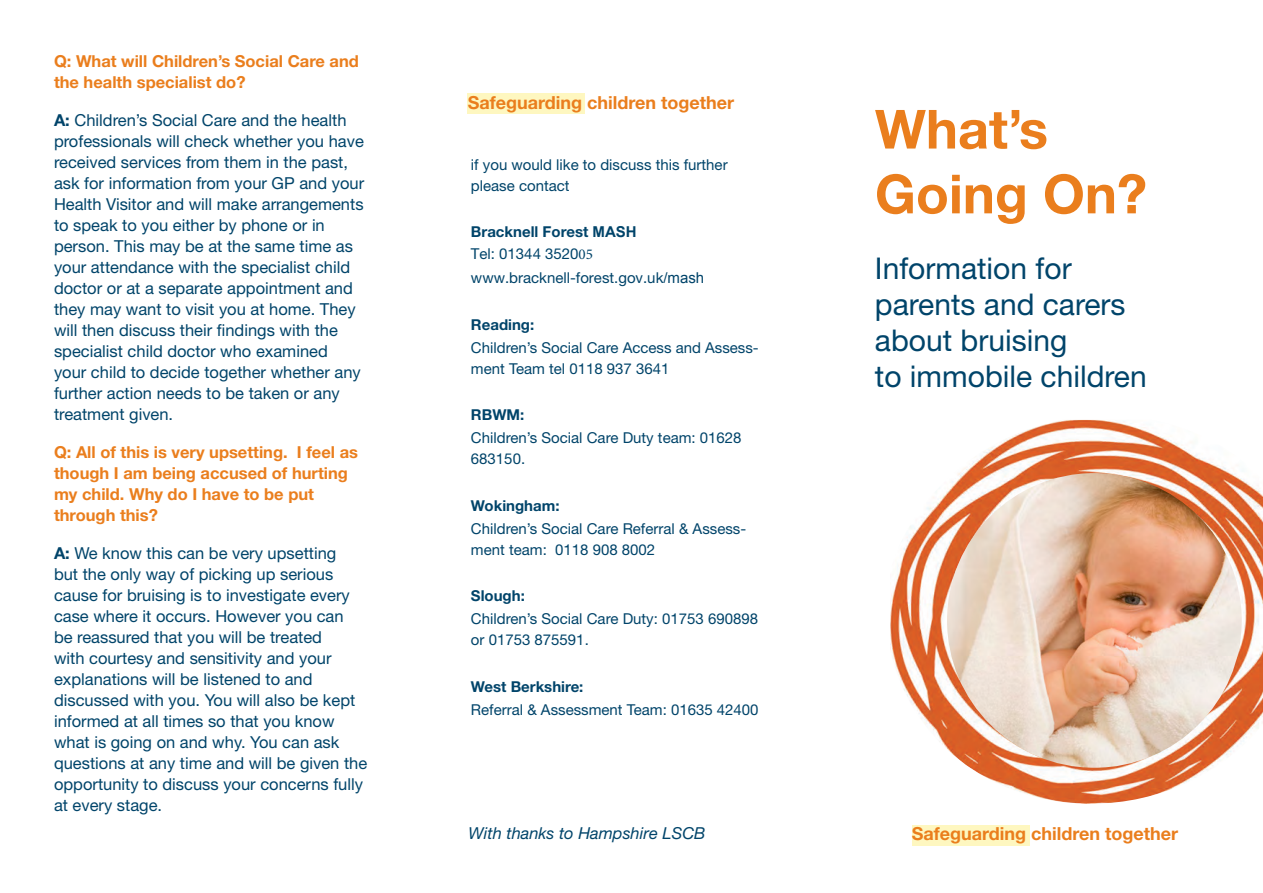
<style>
.page{position:relative;width:1263px;height:893px;background:#fff}
.page>*{position:absolute;margin:0;border:0;box-sizing:border-box;transform-origin:0 0}
.t1{font:700 54px "Helvetica Neue";color:#ea7e1d}
.t2{font:30px "Helvetica Neue";color:#00446a}
.t3{font:700 18px "Helvetica Neue";color:#ea7e1d}
.t4{font:16.5px/21px "Helvetica Neue";color:#00446a}
.t5{font:700 16.5px/21px "Helvetica Neue";color:#ea7e1d}
.t6{font:italic 16.5px "Helvetica Neue";color:#00446a}
.t7{font:15px/21px "Helvetica Neue";color:#00446a}
.t8{font:700 15px/21.9px "Helvetica Neue";color:#00446a}
.s1{font-weight:700}
.s2{font-family:"Arial"}
.s3{font-weight:400}
.s4{font-family:"Minion Pro";font-weight:400}
</style>
<div class="page">
<div style="left:468px;top:94px;width:117px;height:20px;background:#fef7c0"></div>
<div style="left:912px;top:825px;width:117px;height:20px;background:#fef7c0"></div>
<img style="left:890px;top:420px;width:373px;height:384px">
<img style="left:947px;top:473px;width:295px;height:295px;border-radius:147px">
<p class="t5" style="left:54px;top:50px;width:306px">Q: What will Children’s Social Care and the health specialist do?</p>
<p class="t4" style="left:54px;top:109px;width:312px"><span class="s1">A:</span> Children’s Social Care and the health professionals will check whether you have received services from them in the past, ask for information from your GP and your Health Visitor and will make arrangements to speak to you either by phone or in person. This may be at the same time as your attendance with the specialist child doctor or at a separate appointment and they may want to visit you at home. They will then discuss their findings with the specialist child doctor who examined your child to decide together whether any further action needs to be taken or any treatment given.</p>
<p class="t5" style="left:54px;top:441px;width:305px">Q: All of this is very upsetting. I feel as though I am being accused of hurting my child. Why do I have to be put through this?</p>
<p class="t4" style="left:54px;top:542px;width:315px"><span class="s1">A:</span> We know this can be very upsetting<br>but the only way of picking up serious cause for bruising is to investigate every case where it occurs. However you can<br>be reassured that you will be treated<br>with courtesy and sensitivity and your explanations will be listened to and discussed with you. You will also be kept informed at all times so that you know what is going on and why. You can ask questions at any time and will be given the opportunity to discuss your concerns fully at every stage.</p>
<p class="t3" style="left:468px;top:91px;width:268px">Safeguarding children together</p>
<p class="t7" style="left:471px;top:154px;width:258px">if you would like to discuss this further please contact</p>
<p class="t8" style="left:471px;top:221px;width:167px">Bracknell Forest <span class="s2">MASH<br></span><span class="s3">Tel: 01344 3520</span><span class="s4">05</span></p>
<p class="t7" style="left:471px;top:267px;width:235px">www.bracknell-forest.gov.uk<span class="s2">/mash</span></p>
<p class="t8" style="left:471px;top:313px;width:65px">Reading:</p>
<p class="t7" style="left:471px;top:337px;width:289px">Children’s Social Care Access and Assess&shy;ment Team tel 0118 937 3641</p>
<p class="t8" style="left:471px;top:404px;width:55px">RBWM:</p>
<p class="t7" style="left:471px;top:427px;width:272px">Children’s Social Care Duty team: 01628<br>683150.</p>
<p class="t8" style="left:471px;top:494px;width:90px">Wokingham:</p>
<p class="t7" style="left:471px;top:518px;width:277px">Children’s Social Care Referral &amp; Assess&shy;ment team: 0118 908 8002</p>
<p class="t8" style="left:471px;top:584px;width:55px">Slough:</p>
<p class="t7" style="left:471px;top:608px;width:289px">Children’s Social Care Duty: 01753 690898 or 01753 875591.</p>
<p class="t8" style="left:471px;top:675px;width:114px">West Berkshire:</p>
<p class="t7" style="left:471px;top:699px;width:289px">Referral &amp; Assessment Team: 01635 42400</p>
<p class="t1" style="left:875px;top:96px;width:175px">What’s</p>
<p class="t1" style="left:875px;top:161px;width:273px">Going On?</p>
<p class="t2" style="left:875px;top:250px;width:198px">Information for</p>
<p class="t2" style="left:875px;top:286px;width:252px">parents and carers</p>
<p class="t2" style="left:875px;top:322px;width:194px">about bruising</p>
<p class="t2" style="left:875px;top:358px;width:273px">to immobile children</p>
<p class="t6" style="left:469px;top:823px;width:238px">With thanks to Hampshire LSCB</p>
<p class="t3" style="left:912px;top:822px;width:268px">Safeguarding children together</p>
</div>
